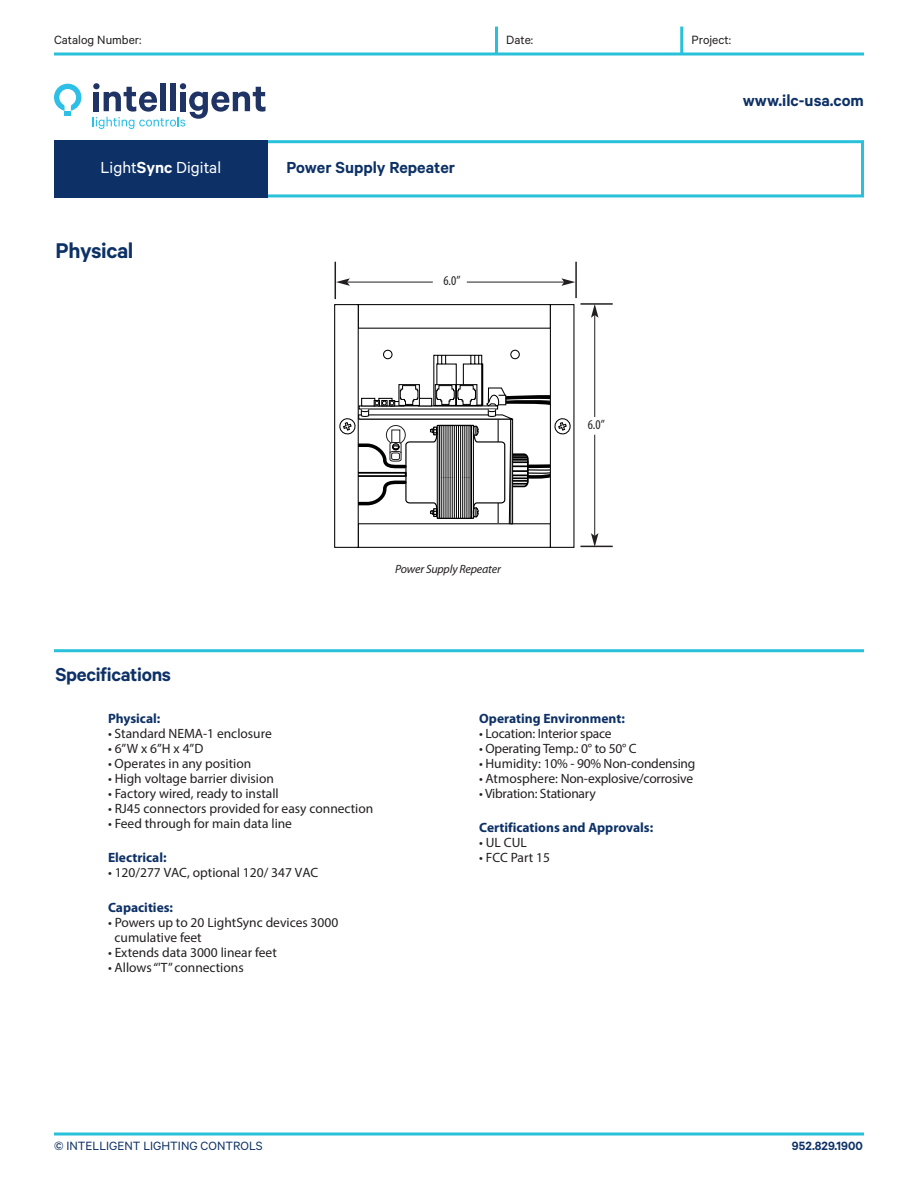
<style>
.page{position:relative;width:918px;height:1188px;background:#fff}
.page>*{position:absolute;margin:0;border:0;box-sizing:border-box;transform-origin:0 0}
.t1{font:600 24px "Calibre";letter-spacing:-.015em;color:#0d3166}
.t2{font:600 21px "Calibre";letter-spacing:-.015em;color:#0d3166}
.t3{font:600 18px "Calibre";color:#0d3166}
.t4{font:18px "Calibre";color:#fff}
.t5{font:13.5px/15px "Myriad Pro";color:#231f20}
.t6{font:700 13.5px "Myriad Pro";color:#0d3166}
.t7{font:13.5px "Calibre";color:#0d3166}
.t8{font:13.5px "Calibre";color:#231f20}
.t9{font:600 13.5px "Calibre";color:#0d3166}
.t10{font:condensed 13.5px "Myriad Pro";color:#231f20}
.t11{font:italic 12px "Myriad Pro";letter-spacing:-.015em;color:#231f20}
.s1{font-weight:600}
</style>
<div class="page">
<svg style="left:54px;top:52px;width:810px;height:4px;background:#5dcfe2"></svg>
<svg style="left:54px;top:1132px;width:810px;height:4px;background:#5ecfe3"></svg>
<hr style="left:54px;top:649px;width:810px;height:3px;background:#29c0da">
<hr style="left:495px;top:27px;width:3px;height:27px;background:#29c0da">
<hr style="left:680px;top:27px;width:3px;height:27px;background:#29c0da">
<svg style="left:54px;top:84px;width:27px;height:32px"></svg>
<svg style="left:93px;top:83px;width:172px;height:46px"></svg>
<div style="left:249px;top:140px;width:615px;height:57px;border:3px solid #29c0da"></div>
<div style="left:54px;top:140px;width:213px;height:57px;background:#0d3166"></div>
<svg style="left:359px;top:304px;width:191px;height:244px"></svg>
<div style="left:334px;top:304px;width:25px;height:244px;border:1px solid #000"></div>
<div style="left:550px;top:304px;width:24px;height:244px;border:1px solid #000"></div>
<svg style="left:339px;top:354px;width:235px;height:171px"></svg>
<div style="left:383px;top:350px;width:10px;height:9px;background:#fff;border:1px solid #000;border-radius:50%"></div>
<div style="left:510px;top:350px;width:10px;height:9px;background:#fff;border:1px solid #000;border-radius:50%"></div>
<hr style="left:335px;top:262px;width:1px;height:37px;background:#231f20">
<hr style="left:575px;top:262px;width:2px;height:36px;background:#231f20">
<hr style="left:347px;top:282px;width:86px;height:1px;background:#231f20">
<svg style="left:336px;top:278px;width:14px;height:8px"></svg>
<hr style="left:467px;top:282px;width:97px;height:1px;background:#231f20">
<svg style="left:561px;top:278px;width:14px;height:8px"></svg>
<hr style="left:580px;top:303px;width:33px;height:2px;background:#231f20">
<hr style="left:580px;top:546px;width:33px;height:1px;background:#231f20">
<hr style="left:594px;top:315px;width:1px;height:102px;background:#231f20">
<svg style="left:591px;top:304px;width:7px;height:14px"></svg>
<hr style="left:594px;top:435px;width:1px;height:101px;background:#231f20">
<svg style="left:591px;top:533px;width:7px;height:13px"></svg>
<p class="t8" style="left:54px;top:35px;width:89px">Catalog Number:</p>
<p class="t8" style="left:506px;top:35px;width:28px">Date:</p>
<p class="t8" style="left:692px;top:35px;width:41px">Project:</p>
<h3 class="t3" style="left:743px;top:94px;width:123px">www.ilc-usa.com</h3>
<h3 class="t4" style="left:100px;top:161px;width:122px">Light<span class="s1">Sync</span> Digital</h3>
<h3 class="t3" style="left:286px;top:161px;width:170px">Power Supply Repeater</h3>
<h1 class="t1" style="left:56px;top:242px;width:80px">Physical</h1>
<p class="t10" style="left:443px;top:272px;width:19px">6.0”</p>
<p class="t10" style="left:588px;top:417px;width:19px">6.0”</p>
<p class="t11" style="left:395px;top:562px;width:107px">Power Supply Repeater</p>
<h2 class="t2" style="left:56px;top:667px;width:117px">Specifications</h2>
<p class="t6" style="left:108px;top:713px;width:54px">Physical:</p>
<p class="t5" style="left:108px;top:727px;width:165px">• Standard NEMA-1 enclosure</p>
<p class="t5" style="left:108px;top:742px;width:97px">• 6”W x 6”H x 4”D</p>
<p class="t5" style="left:108px;top:757px;width:145px">• Operates in any position</p>
<p class="t5" style="left:108px;top:772px;width:167px">• High voltage barrier division</p>
<p class="t5" style="left:108px;top:787px;width:172px">• Factory wired, ready to install</p>
<p class="t5" style="left:108px;top:802px;width:267px">• RJ45 connectors provided for easy connection</p>
<p class="t5" style="left:108px;top:817px;width:186px">• Feed through for main data line</p>
<p class="t6" style="left:108px;top:853px;width:60px">Electrical:</p>
<p class="t5" style="left:108px;top:867px;width:212px">• 120/277 VAC, optional 120/ 347 VAC</p>
<p class="t6" style="left:108px;top:902px;width:67px">Capacities:</p>
<p class="t5" style="left:115px;top:916px;width:225px;text-indent:-7px">• Powers up to 20 LightSync devices 3000 cumulative feet</p>
<p class="t5" style="left:108px;top:946px;width:170px">• Extends data 3000 linear feet</p>
<p class="t5" style="left:108px;top:961px;width:137px">• Allows “'T” connections</p>
<p class="t6" style="left:479px;top:713px;width:147px">Operating Environment:</p>
<p class="t5" style="left:479px;top:727px;width:134px">• Location: Interior space</p>
<p class="t5" style="left:479px;top:742px;width:159px">• Operating Temp.: 0° to 50° C</p>
<p class="t5" style="left:479px;top:757px;width:218px">• Humidity: 10% - 90% Non-condensing</p>
<p class="t5" style="left:479px;top:772px;width:215px">• Atmosphere: Non-explosive/corrosive</p>
<p class="t5" style="left:479px;top:787px;width:118px">• Vibration: Stationary</p>
<p class="t6" style="left:479px;top:823px;width:176px">Certifications and Approvals:</p>
<p class="t5" style="left:479px;top:837px;width:49px">• UL CUL</p>
<p class="t5" style="left:479px;top:852px;width:72px">• FCC Part 15</p>
<p class="t7" style="left:54px;top:1141px;width:210px">© INTELLIGENT LIGHTING CONTROLS</p>
<p class="t9" style="left:792px;top:1141px;width:72px">952.829.1900</p>
</div>
